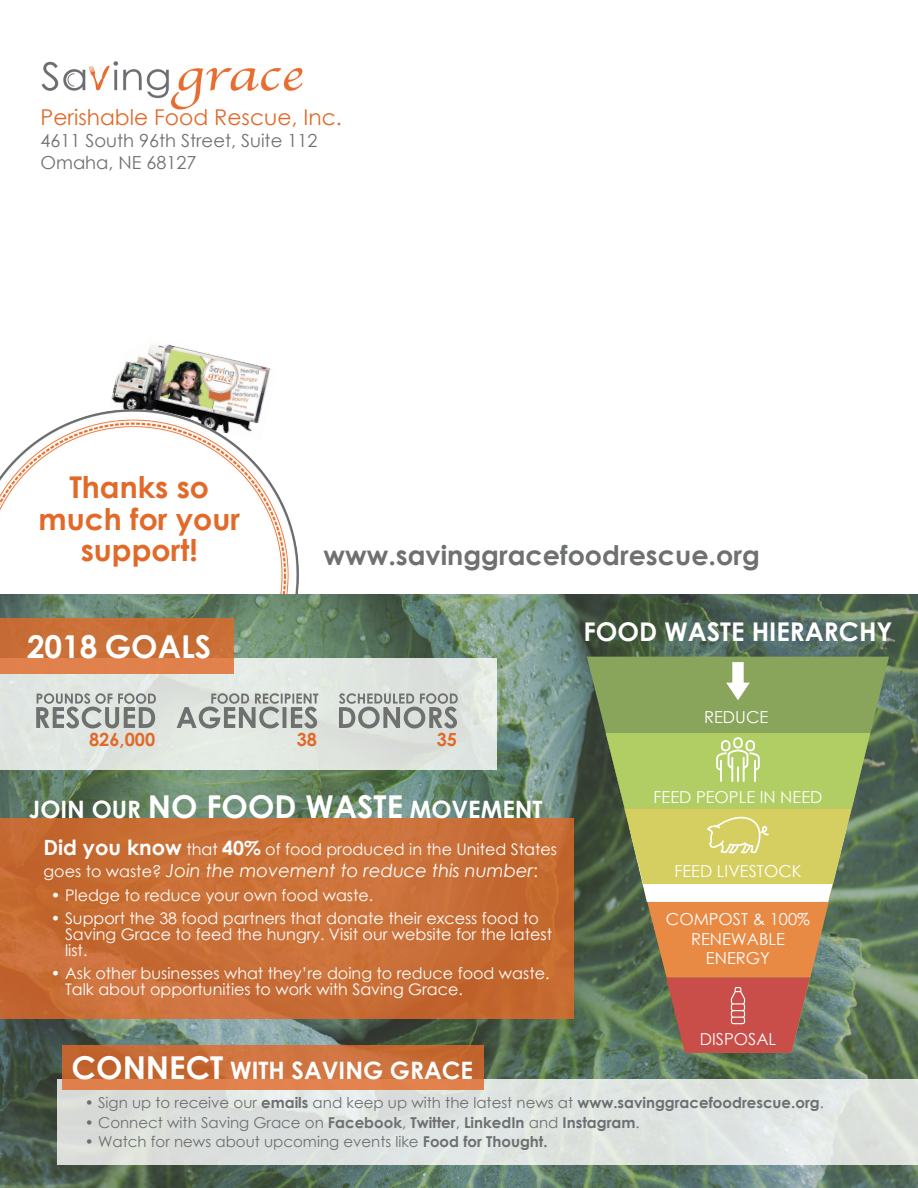
<style>
.page{position:relative;width:918px;height:1188px;background:#fff}
.page>*{position:absolute;margin:0;border:0;box-sizing:border-box;transform-origin:0 0}
.t1{font:700 31.5px "Century Gothic";color:#fff}
.t2{font:700 30px/31.5px "Century Gothic";color:#e16a2a;text-align:center}
.t3{font:700 27px "Century Gothic";color:#6f7171}
.t4{font:700 25.8px "Century Gothic";color:#fff}
.t5{font:700 24px "Century Gothic";color:#fff}
.t6{font:21.75px "Century Gothic";color:#e16a2a}
.t7{font:700 18.15px "Century Gothic";color:#e16a2a}
.t8{font:italic 18px "Century Gothic";color:#fff}
.t9{font:18px/21.6px "Century Gothic";color:#6f7171}
.t10{font:16.5px/19.5px "Century Gothic";color:#fff;text-align:center}
.t11{font:15.9px/15.9px "Century Gothic";color:#fff}
.t12{font:15px "Century Gothic";color:#6d6f71}
.t13{font:700 15px "Century Gothic";color:#6d6f71}
.s1{font-size:31.5px}
.s2{font-weight:700;font-size:21px}
.s3{font-weight:700;font-size:19.5px}
.s4{font-style:normal;font-size:15.9px}
.s5{font-style:normal}
.s6{font-weight:700}
.s7{font-weight:400}
</style>
<div class="page">
<img style="left:111px;top:344px;width:160px;height:55px">
<img style="left:41px;top:61px;width:128px;height:38px">
<img style="left:171px;top:68px;width:132px;height:42px">
<img style="left:0;top:399px;width:299px;height:195px">
<img style="left:0;top:594px;width:918px;height:594px">
<div style="left:0;top:658px;width:496px;height:112px;background:#e0e6e1"></div>
<svg style="left:339px;top:693px;width:119px;height:35px"></svg>
<svg style="left:177px;top:693px;width:141px;height:35px"></svg>
<svg style="left:36px;top:693px;width:120px;height:35px"></svg>
<svg style="left:0;top:619px;width:233px;height:55px;background:#cf733c"></svg>
<div style="left:0;top:818px;width:573px;height:201px;background:linear-gradient(to right,#c96e37,#c76d35)"></div>
<div style="left:57px;top:1079px;width:861px;height:85px;background:#dee3df"></div>
<svg style="left:63px;top:1045px;width:421px;height:45px;background:#ce723d"></svg>
<svg style="left:587px;top:657px;width:302px;height:396px;background:#728b56"></svg>
<svg style="left:726px;top:662px;width:24px;height:38px"></svg>
<svg style="left:606px;top:733px;width:264px;height:320px;background:#ac9d61"></svg>
<h3 class="t6" style="left:40px;top:102px;width:303px">Perishable Food Rescue, Inc.</h3>
<p class="t9" style="left:40px;top:130px;width:278px">4611 South 96th Street, Suite 112<br>Omaha, NE 68127</p>
<h2 class="t2" style="left:38px;top:470px;width:203px">Thanks so much for your support!</h2>
<h1 class="t1" style="left:27px;top:623px;width:186px">2018 GOALS</h1>
<h3 class="t3" style="left:324px;top:535px;width:438px">www.savinggracefoodrescue.org</h3>
<h3 class="t4" style="left:583px;top:612px;width:311px">FOOD WASTE HIERARCHY</h3>
<p class="t10" style="left:704px;top:707px;width:66px">REDUCE</p>
<p class="t7" style="left:89px;top:726px;width:68px">826,000</p>
<p class="t7" style="left:297px;top:726px;width:22px">38</p>
<p class="t7" style="left:437px;top:726px;width:22px">35</p>
<h3 class="t5" style="left:29px;top:791px;width:515px">JOIN OUR <span class="s1">NO FOOD WASTE</span> MOVEMENT</h3>
<p class="t11" style="left:44px;top:841px;width:515px"><span class="s2">Did you know</span> that <span class="s3">40%</span> of food produced in the United States</p>
<p class="t8" style="left:43px;top:858px;width:496px"><span class="s4">goes to waste?</span> Join the movement to reduce this number<span class="s5">:</span></p>
<p class="t11" style="left:51px;top:887px;width:324px">• Pledge to reduce your own food waste.</p>
<p class="t11" style="left:65px;top:910px;width:489px;text-indent:-14px">• Support the 38 food partners that donate their excess food to<br>Saving Grace to feed the hungry. Visit our website for the latest list.</p>
<p class="t11" style="left:65px;top:965px;width:486px;text-indent:-14px">• Ask other businesses what they’re doing to reduce food waste.<br>Talk about opportunities to work with Saving Grace.</p>
<h3 class="t5" style="left:72px;top:1052px;width:403px"><span class="s1">CONNECT</span> WITH SAVING GRACE</h3>
<p class="t10" style="left:654px;top:787px;width:170px">FEED PEOPLE IN NEED</p>
<p class="t10" style="left:674px;top:861px;width:129px">FEED LIVESTOCK</p>
<p class="t10" style="left:666px;top:909px;width:146px">COMPOST &amp; 100%<br>RENEWABLE<br>ENERGY</p>
<p class="t10" style="left:700px;top:1029px;width:78px">DISPOSAL</p>
<p class="t12" style="left:85px;top:1092px;width:740px">• Sign up to receive our <span class="s6">emails</span> and keep up with the latest news at <span class="s6">www.savinggracefoodrescue.org</span>.</p>
<p class="t13" style="left:85px;top:1111px;width:556px"><span class="s7">• Connect with Saving Grace on</span> Facebook<span class="s7">,</span> Twitter<span class="s7">,</span> LinkedIn <span class="s7">and</span> Instagram<span class="s7">.</span></p>
<p class="t12" style="left:85px;top:1131px;width:464px">• Watch for news about upcoming events like <span class="s6">Food for Thought.</span></p>
</div>
